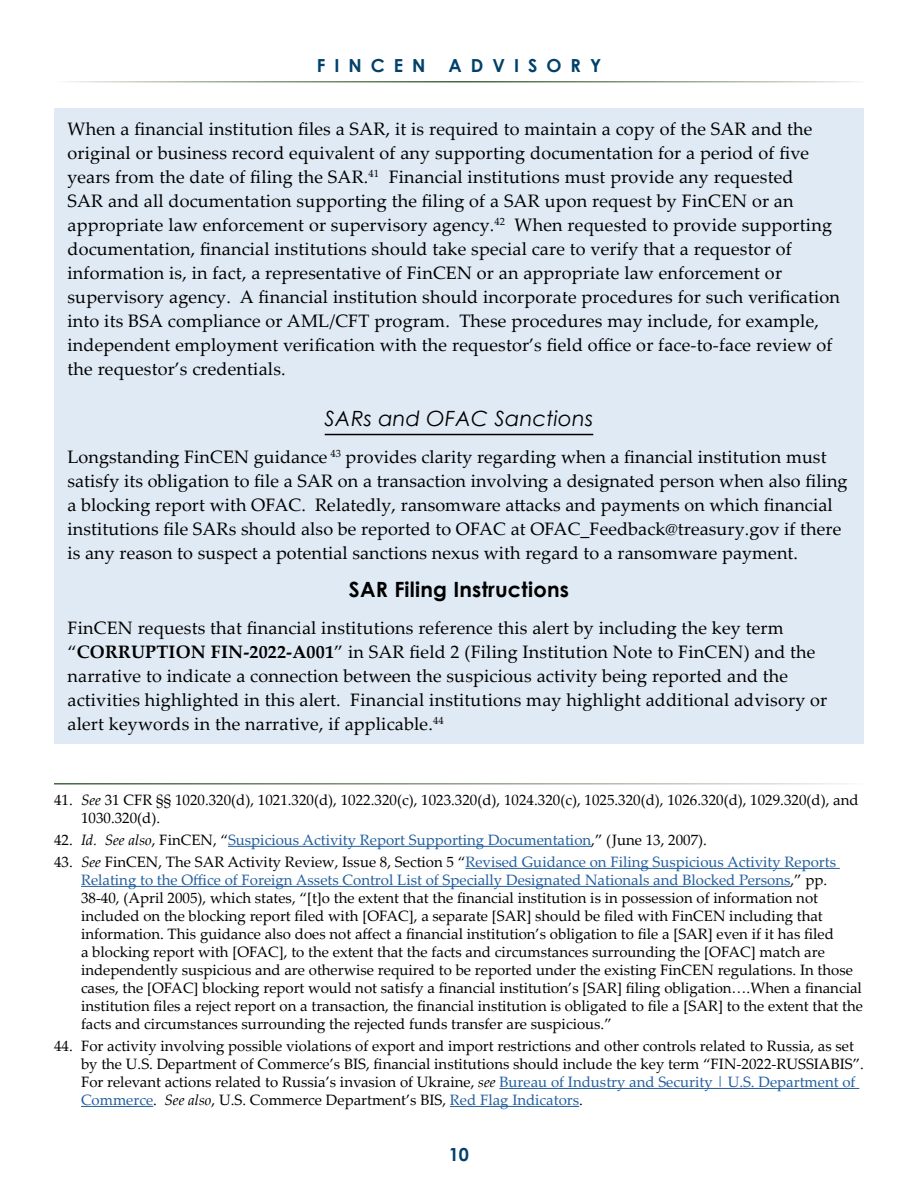
<style>
.page{position:relative;width:918px;height:1188px;background:#fff}
.page>*{position:absolute;margin:0;border:0;box-sizing:border-box;transform-origin:0 0}
.Guidance_Sub_Header{font:700 21px "Century Gothic";letter-spacing:.01em;color:#000}
.Guidance_Sub_Sub_Hea{font:italic 21px "Century Gothic";letter-spacing:.01em;color:#000}
.Guidance_text{font:18px/24px "Palatino Linotype";letter-spacing:.01em;color:#000}
.t1{font:700 18px "Century Gothic";letter-spacing:.5em;color:#00416b}
.t2{font:15px/18px "Palatino Linotype";color:#000}
.t3{font:15px "Palatino Linotype";color:#215e9e}
.s1{font-weight:700}
.s2{font-style:italic}
.s3{color:#000}
.s4{font-style:italic;color:#000}
.s5{color:#215e9e}
</style>
<div class="page">
<div style="left:54px;top:108px;width:810px;height:635px;background:#e0eaf4"></div>
<hr style="left:325px;top:434px;width:268px;height:1px;background:#000">
<hr style="left:228px;top:846px;width:363px;height:1px;background:#215e9e">
<hr style="left:465px;top:868px;width:375px;height:1px;background:#215e9e">
<hr style="left:81px;top:886px;width:710px;height:1px;background:#215e9e">
<hr style="left:499px;top:1088px;width:360px;height:1px;background:#215e9e">
<hr style="left:81px;top:1106px;width:72px;height:1px;background:#215e9e">
<hr style="left:450px;top:1106px;width:129px;height:1px;background:#215e9e">
<p class="t1" style="left:317px;top:52px;width:110px">FINCEN</p>
<p class="t1" style="left:449px;top:52px;width:154px">ADVISORY</p>
<p class="Guidance_text" style="left:67px;top:116px;width:774px">When a financial institution files a SAR, it is required to maintain a copy of the SAR and the original or business record equivalent of any supporting documentation for a period of five years from the date of filing the SAR.<sup>41</sup> Financial institutions must provide any requested<br>SAR and all documentation supporting the filing of a SAR upon request by FinCEN or an appropriate law enforcement or supervisory agency.<sup>42</sup> When requested to provide supporting documentation, financial institutions should take special care to verify that a requestor of information is, in fact, a representative of FinCEN or an appropriate law enforcement or supervisory agency. A financial institution should incorporate procedures for such verification into its BSA compliance or AML/CFT program. These procedures may include, for example, independent employment verification with the requestor’s field office or face-to-face review of the requestor’s credentials.</p>
<h4 class="Guidance_Sub_Sub_Hea" style="left:325px;top:403px;width:270px">SARs and OFAC Sanctions</h4>
<p class="Guidance_text" style="left:67px;top:444px;width:782px">Longstanding FinCEN guidance <sup>43</sup> provides clarity regarding when a financial institution must satisfy its obligation to file a SAR on a transaction involving a designated person when also filing a blocking report with OFAC. Relatedly, ransomware attacks and payments on which financial institutions file SARs should also be reported to OFAC at OFAC_Feedback@treasury.gov if there is any reason to suspect a potential sanctions nexus with regard to a ransomware payment.</p>
<h3 class="Guidance_Sub_Header" style="left:349px;top:573px;width:222px">SAR Filing Instructions</h3>
<p class="Guidance_text" style="left:68px;top:615px;width:761px">FinCEN requests that financial institutions reference this alert by including the key term “<span class="s1">CORRUPTION FIN-2022-A001</span>” in SAR field 2 (Filing Institution Note to FinCEN) and the narrative to indicate a connection between the suspicious activity being reported and the activities highlighted in this alert. Financial institutions may highlight additional advisory or alert keywords in the narrative, if applicable.<sup>44</sup></p>
<p class="t2" style="left:81px;top:790px;width:779px;text-indent:-27px">41. <span class="s2">See</span> 31 CFR §§ 1020.320(d), 1021.320(d), 1022.320(c), 1023.320(d), 1024.320(c), 1025.320(d), 1026.320(d), 1029.320(d), and<br>1030.320(d).</p>
<p class="t3" style="left:54px;top:829px;width:654px"><span class="s3">42.</span> <span class="s4">Id. See also</span><span class="s3">, FinCEN, “</span>Suspicious Activity Report Supporting Documentation<span class="s3">,” (June 13, 2007).</span></p>
<p class="t2" style="left:81px;top:852px;width:784px;text-indent:-27px">43. <span class="s2">See</span> FinCEN, The SAR Activity Review, Issue 8, Section 5 “<span class="s5">Revised Guidance on Filing Suspicious Activity Reports Relating to the Office of Foreign Assets Control List of Specially Designated Nationals and Blocked Persons</span>,” pp.<br>38-40, (April 2005), which states, “[t]o the extent that the financial institution is in possession of information not included on the blocking report filed with [OFAC], a separate [SAR] should be filed with FinCEN including that information. This guidance also does not affect a financial institution’s obligation to file a [SAR] even if it has filed<br>a blocking report with [OFAC], to the extent that the facts and circumstances surrounding the [OFAC] match are independently suspicious and are otherwise required to be reported under the existing FinCEN regulations. In those cases, the [OFAC] blocking report would not satisfy a financial institution’s [SAR] filing obligation….When a financial institution files a reject report on a transaction, the financial institution is obligated to file a [SAR] to the extent that the facts and circumstances surrounding the rejected funds transfer are suspicious.”</p>
<p class="t2" style="left:81px;top:1036px;width:785px;text-indent:-27px">44. For activity involving possible violations of export and import restrictions and other controls related to Russia, as set by the U.S. Department of Commerce’s BIS, financial institutions should include the key term “FIN-2022-RUSSIABIS”.<br>For relevant actions related to Russia’s invasion of Ukraine, <span class="s2">see</span> <span class="s5">Bureau of Industry and Security | U.S. Department of Commerce</span>. <span class="s2">See also</span>, U.S. Commerce Department’s BIS, <span class="s5">Red Flag Indicators</span>.</p>
<p class="t1" style="left:449px;top:1141px;width:22px">10</p>
</div>
